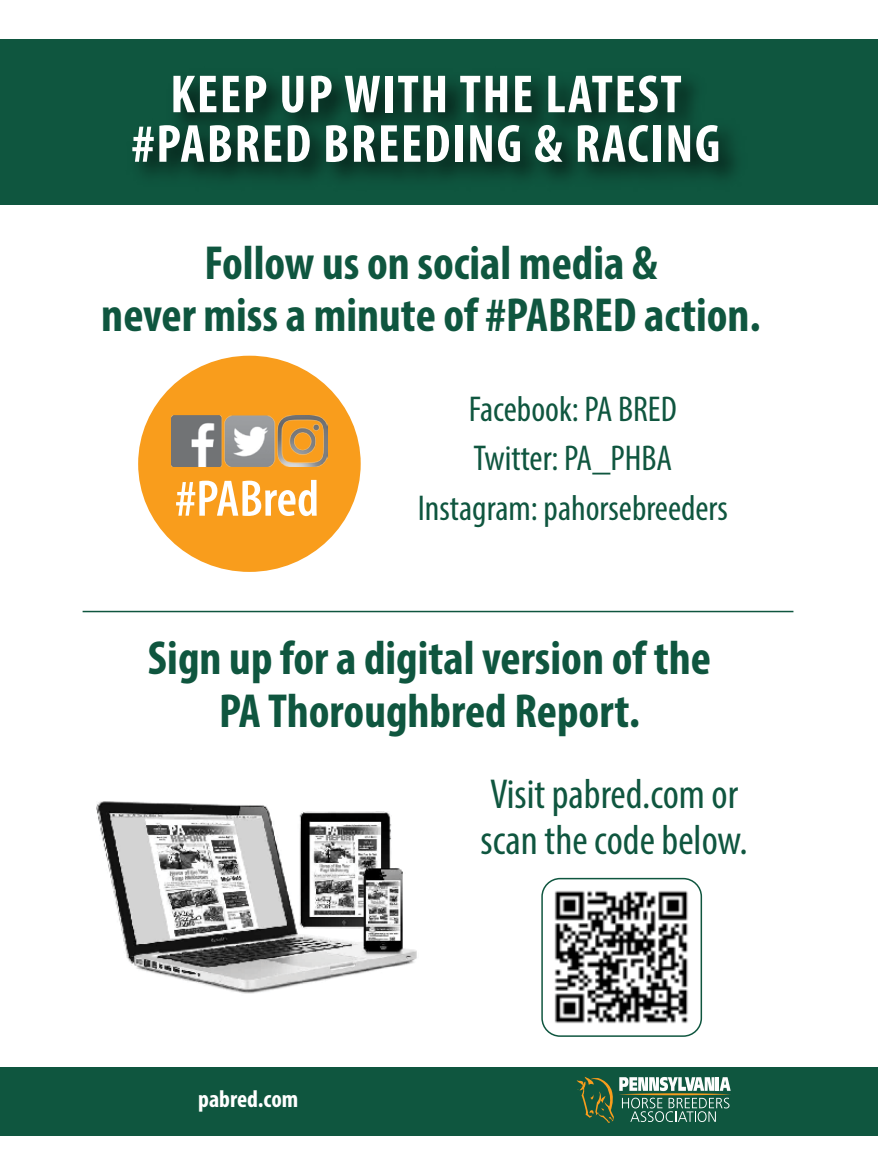
<style>
.page{position:relative;width:878px;height:1175px;background:#fff}
.page>*{position:absolute;margin:0;border:0;box-sizing:border-box;transform-origin:0 0}
.t1{font:700 condensed 54px/49.5px "Myriad Pro";letter-spacing:.03em;color:#fff;text-align:center}
.t2{font:600 condensed 51.75px "Myriad Pro";color:#fff}
.t3{font:700 condensed 48px/52.5px "Myriad Pro";color:#0f563f;text-align:center}
.t4{font:condensed 42px/46.5px "Myriad Pro";color:#0f563f}
.t5{font:condensed 36px/49.5px "Myriad Pro";color:#0f563f;text-align:center}
.t6{font:700 condensed 24.15px "Myriad Pro";color:#fff}
</style>
<div class="page">
<div style="left:0;top:1067px;width:878px;height:68px;background:#0f563f"></div>
<svg style="left:0;top:39px;width:878px;height:166px;background:#0d4d38"></svg>
<hr style="left:83px;top:611px;width:710px;height:1px;background:#0f563f">
<div style="left:138px;top:356px;width:222px;height:216px;background:#f99d1c;border-radius:50%"></div>
<img style="left:172px;top:416px;width:155px;height:50px">
<div style="left:541px;top:877px;width:161px;height:159px;border:2px solid #0f563f;border-radius:18px"></div>
<img style="left:554px;top:890px;width:134px;height:134px">
<img style="left:96px;top:801px;width:321px;height:193px">
<svg style="left:576px;top:1077px;width:155px;height:45px"></svg>
<p class="t1" style="left:131px;top:68px;width:590px">KEEP UP WITH THE LATEST #PABRED BREEDING &amp; RACING</p>
<p class="t3" style="left:101px;top:235px;width:661px">Follow us on social media &amp;<br>never miss a minute of #PABRED action.</p>
<p class="t2" style="left:175px;top:466px;width:145px">#PABred</p>
<p class="t5" style="left:417px;top:384px;width:312px">Facebook: PA BRED<br>Twitter: PA_PHBA<br>Instagram: pahorsebreeders</p>
<p class="t3" style="left:148px;top:631px;width:564px">Sign up for a digital version of the<br>PA Thoroughbred Report.</p>
<p class="t6" style="left:198px;top:1084px;width:102px">pabred.com</p>
<p class="t4" style="left:480px;top:770px;width:268px">Visit pabred.com or scan the code below.</p>
</div>
